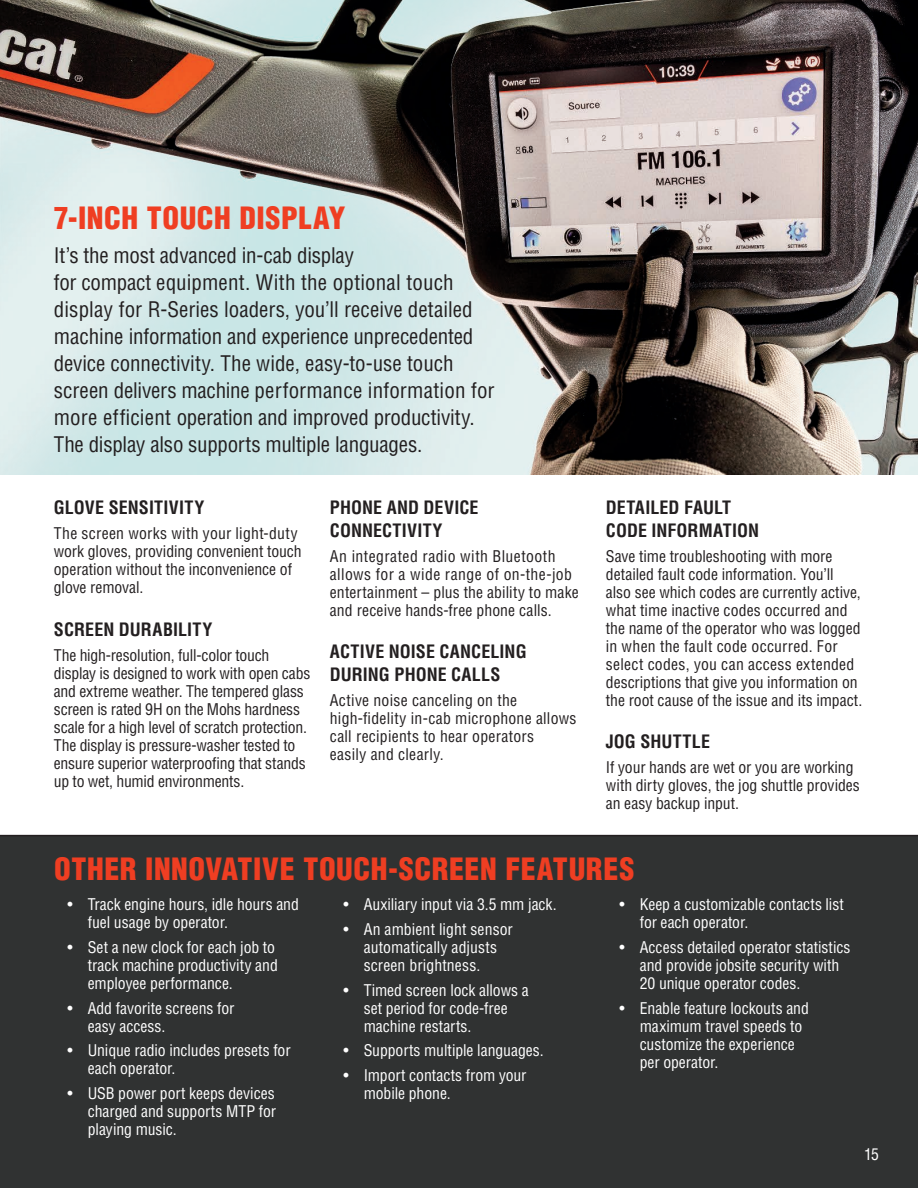
<style>
.page{position:relative;width:918px;height:1188px;background:#fff}
.page>*{position:absolute;margin:0;border:0;box-sizing:border-box;transform-origin:0 0}
.t1{font:900 condensed 30px "Helvetica";letter-spacing:.02em;color:#ef3e22}
.t2{font:condensed 21px/27px "Helvetica";letter-spacing:-.005em;color:#231f20}
.t3{font:700 condensed 18px/22.5px "Helvetica";letter-spacing:.005em;color:#231f20}
.t4{font:condensed 15.75px/18px "Helvetica";color:#231f20}
.t5{font:condensed 15.75px/18px "Helvetica";color:#fff}
.t6{font:condensed 15.75px/18px "Helvetica";letter-spacing:.02em;color:#231f20}
</style>
<div class="page">
<img style="left:0;top:0;width:918px;height:474px">
<div style="left:0;top:835px;width:918px;height:353px;background:#303232"></div>
<h1 class="t1" style="left:54px;top:199px;width:293px">7-INCH TOUCH DISPLAY</h1>
<p class="t2" style="left:54px;top:242px;width:442px">It’s the most advanced in-cab display<br>for compact equipment. With the optional touch display for R-Series loaders, you’ll receive detailed machine information and experience unprecedented device connectivity. The wide, easy-to-use touch screen delivers machine performance information for more efficient operation and improved productivity.<br>The display also supports multiple languages.</p>
<p class="t3" style="left:54px;top:496px;width:152px">GLOVE SENSITIVITY</p>
<p class="t4" style="left:54px;top:524px;width:249px">The screen works with your light-duty work gloves, providing convenient touch operation without the inconvenience of glove removal.</p>
<p class="t3" style="left:54px;top:618px;width:160px">SCREEN DURABILITY</p>
<p class="t4" style="left:54px;top:646px;width:258px">The high-resolution, full-color touch display is designed to work with open cabs and extreme weather. The tempered glass screen is rated 9H on the Mohs hardness scale for a high level of scratch protection.<br>The display is pressure-washer tested to ensure superior waterproofing that stands up to wet, humid environments.</p>
<p class="t3" style="left:330px;top:496px;width:150px">PHONE AND DEVICE<br>CONNECTIVITY</p>
<p class="t6" style="left:330px;top:547px;width:250px">An integrated radio with Bluetooth allows for a wide range of on-the-job entertainment – plus the ability to make and receive hands-free phone calls.</p>
<p class="t3" style="left:330px;top:640px;width:198px">ACTIVE NOISE CANCELING<br>DURING PHONE CALLS</p>
<p class="t4" style="left:330px;top:691px;width:248px">Active noise canceling on the high-fidelity in-cab microphone allows call recipients to hear operators<br>easily and clearly.</p>
<p class="t3" style="left:606px;top:496px;width:155px">DETAILED FAULT<br>CODE INFORMATION</p>
<p class="t4" style="left:606px;top:547px;width:258px">Save time troubleshooting with more detailed fault code information. You’ll also see which codes are currently active, what time inactive codes occurred and the name of the operator who was logged in when the fault code occurred. For select codes, you can access extended descriptions that give you information on the root cause of the issue and its impact.</p>
<p class="t3" style="left:606px;top:730px;width:106px">JOG SHUTTLE</p>
<p class="t4" style="left:606px;top:758px;width:256px">If your hands are wet or you are working with dirty gloves, the jog shuttle provides an easy backup input.</p>
<h1 class="t1" style="left:54px;top:850px;width:582px">OTHER INNOVATIVE TOUCH-SCREEN FEATURES</h1>
<p class="t5" style="left:88px;top:895px;width:213px;text-indent:-20px">• Track engine hours, idle hours and fuel usage by operator.</p>
<p class="t5" style="left:88px;top:938px;width:192px;text-indent:-20px">• Set a new clock for each job to track machine productivity and employee performance.</p>
<p class="t5" style="left:88px;top:999px;width:148px;text-indent:-20px">• Add favorite screens for easy access.</p>
<p class="t5" style="left:88px;top:1041px;width:204px;text-indent:-20px">• Unique radio includes presets for each operator.</p>
<p class="t5" style="left:88px;top:1084px;width:190px;text-align:justify;text-indent:-20px">• USB power port keeps devices charged and supports MTP for playing music.</p>
<p class="t5" style="left:344px;top:895px;width:215px">• Auxiliary input via 3.5 mm jack.</p>
<p class="t5" style="left:364px;top:920px;width:151px;text-indent:-20px">• An ambient light sensor automatically adjusts screen brightness.</p>
<p class="t5" style="left:364px;top:981px;width:167px;text-indent:-20px">• Timed screen lock allows a set period for code-free machine restarts.</p>
<p class="t5" style="left:344px;top:1041px;width:202px">• Supports multiple languages.</p>
<p class="t5" style="left:364px;top:1066px;width:164px;text-indent:-20px">• Import contacts from your mobile phone.</p>
<p class="t5" style="left:640px;top:895px;width:206px;text-indent:-20px">• Keep a customizable contacts list for each operator.</p>
<p class="t5" style="left:640px;top:938px;width:212px;text-indent:-20px">• Access detailed operator statistics and provide jobsite security with<br>20 unique operator codes.</p>
<p class="t5" style="left:640px;top:999px;width:171px;text-indent:-20px">• Enable feature lockouts and maximum travel speeds to customize the experience per operator.</p>
<p class="t5" style="left:864px;top:1145px;width:17px">15</p>
</div>
